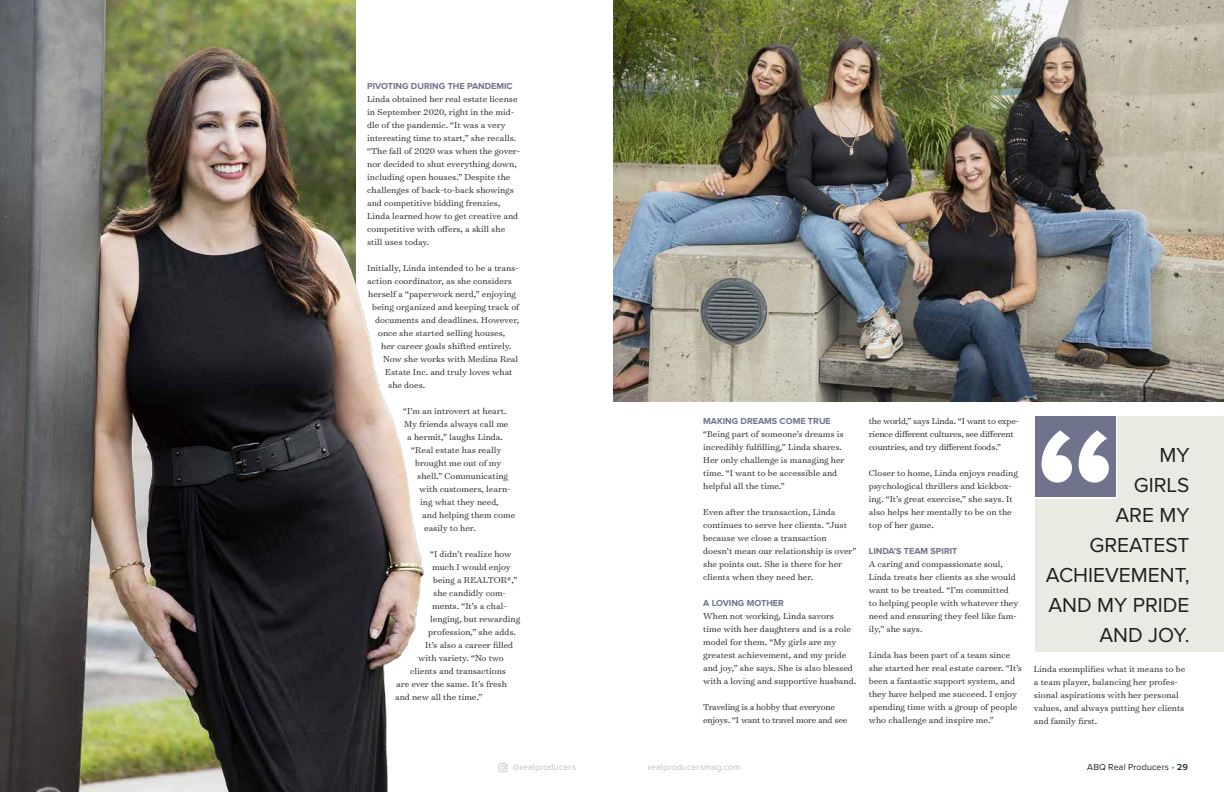
<style>
.page{position:relative;width:1224px;height:792px;background:#fff}
.page>*{position:absolute;margin:0;border:0;box-sizing:border-box;transform-origin:0 0}
.t1{font:21px/30px "Proxima Nova";color:#231f20;text-align:right}
.t2{font:300 9.8px/13px "Surveyor Text";color:#231f20}
.t3{font:300 9.8px/13px "Surveyor Text";letter-spacing:-.02em;color:#231f20}
.t4{font:700 9px "Proxima Nova";color:#6f738c}
.t5{font:9px "Proxima Nova";letter-spacing:.01em;color:#bcbec0}
.t6{font:9px "Proxima Nova";letter-spacing:.01em;color:#231f20}
.s1{color:#19a8e0}
.s2{font-weight:600}
</style>
<div class="page">
<svg style="left:498px;top:763px;width:9px;height:9px"></svg>
<div style="left:1117px;top:416px;width:107px;height:236px;background:#e9eae2"></div>
<div style="left:1035px;top:499px;width:163px;height:153px;background:#e9eae2"></div>
<div style="left:1035px;top:416px;width:81px;height:81px;background:#6f738c"></div>
<svg style="left:1042px;top:430px;width:67px;height:53px"></svg>
<img style="left:613px;top:0;width:611px;height:401px">
<img style="left:0;top:0;width:424px;height:792px">
<p class="t4" style="left:367px;top:82px;width:147px">PIVOTING DURING THE PANDEMIC</p>
<p class="t2" style="left:367px;top:92px;width:154px">Linda obtained her real estate license in September 2020, right in the mid&shy;dle of the pandemic. “It was a very interesting time to start,” she recalls. “The fall of 2020 was when the gover&shy;nor decided to shut everything down, including open houses.” Despite the challenges of back-to-back showings and competitive bidding frenzies, Linda learned how to get creative and competitive with offers, a skill she still uses today.</p>
<p class="t2" style="left:367px;top:261px;width:153px">Initially, Linda intended to be a trans-</p>
<p class="t2" style="left:367px;top:274px;width:146px">action coordinator, as she considers</p>
<p class="t2" style="left:368px;top:287px;width:149px">herself a “paperwork nerd,” enjoying</p>
<p class="t2" style="left:372px;top:300px;width:149px">being organized and keeping track of</p>
<p class="t2" style="left:375px;top:313px;width:146px">documents and deadlines. However,</p>
<p class="t2" style="left:378px;top:326px;width:129px">once she started selling houses,</p>
<p class="t2" style="left:381px;top:339px;width:132px">her career goals shifted entirely.</p>
<p class="t2" style="left:383px;top:352px;width:137px">Now she works with Medina Real</p>
<p class="t2" style="left:385px;top:365px;width:129px">Estate Inc. and truly loves what</p>
<p class="t2" style="left:388px;top:378px;width:39px">she does.</p>
<p class="t2" style="left:403px;top:404px;width:105px">“I’m an introvert at heart.</p>
<p class="t2" style="left:404px;top:417px;width:106px">My friends always call me</p>
<p class="t2" style="left:407px;top:430px;width:97px">a hermit,” laughs Linda.</p>
<p class="t2" style="left:411px;top:443px;width:92px">“Real estate has really</p>
<p class="t2" style="left:415px;top:456px;width:88px">brought me out of my</p>
<p class="t2" style="left:417px;top:469px;width:92px">shell.” Communicating</p>
<p class="t2" style="left:419px;top:482px;width:93px">with customers, learn-</p>
<p class="t2" style="left:420px;top:495px;width:80px">ing what they need,</p>
<p class="t2" style="left:422px;top:508px;width:95px">and helping them come</p>
<p class="t2" style="left:424px;top:521px;width:53px">easily to her.</p>
<p class="t2" style="left:430px;top:547px;width:83px">“I didn’t realize how</p>
<p class="t2" style="left:432px;top:560px;width:80px">much I would enjoy</p>
<p class="t2" style="left:433px;top:573px;width:86px">being a REALTOR®,”</p>
<p class="t2" style="left:433px;top:586px;width:74px">she candidly com-</p>
<p class="t2" style="left:432px;top:599px;width:76px">ments. “It’s a chal-</p>
<p class="t2" style="left:430px;top:612px;width:92px">lenging, but rewarding</p>
<p class="t2" style="left:428px;top:625px;width:89px">profession,” she adds.</p>
<p class="t2" style="left:425px;top:638px;width:90px">It’s also a career filled</p>
<p class="t2" style="left:418px;top:651px;width:87px">with variety. “No two</p>
<p class="t2" style="left:410px;top:664px;width:97px">clients and transactions</p>
<p class="t2" style="left:396px;top:677px;width:112px">are ever the same. It’s fresh</p>
<p class="t2" style="left:395px;top:690px;width:89px">and new all the time.”</p>
<p class="t4" style="left:703px;top:417px;width:129px">MAKING DREAMS COME TRUE</p>
<p class="t2" style="left:703px;top:427px;width:143px">“Being part of someone’s dreams is incredibly fulfilling,” Linda shares.<br>Her only challenge is managing her time. “I want to be accessible and helpful all the time.”</p>
<p class="t2" style="left:703px;top:505px;width:155px">Even after the transaction, Linda continues to serve her clients. “Just because we close a transaction doesn’t mean our relationship is over” she points out. She is there for her clients when they need her.</p>
<p class="t4" style="left:703px;top:599px;width:82px">A LOVING MOTHER</p>
<p class="t2" style="left:703px;top:609px;width:154px">When not working, Linda savors<br>time with her daughters and is a role model for them. “My girls are my greatest achievement, and my pride and joy,” she says. She is also blessed with a loving and supportive husband.</p>
<p class="t3" style="left:703px;top:700px;width:146px">Traveling is a hobby that everyone enjoys. “I want to travel more and see</p>
<p class="t3" style="left:869px;top:414px;width:152px">the world,” says Linda. “I want to expe&shy;rience different cultures, see different countries, and try different foods.”</p>
<p class="t2" style="left:869px;top:466px;width:151px">Closer to home, Linda enjoys reading psychological thrillers and kickbox&shy;ing. “It’s great exercise,” she says. It also helps her mentally to be on the top of her game.</p>
<p class="t4" style="left:869px;top:547px;width:90px">LINDA’S TEAM SPIRIT</p>
<p class="t2" style="left:869px;top:557px;width:151px">A caring and compassionate soul,<br>Linda treats her clients as she would want to be treated. “I’m committed to helping people with whatever they need and ensuring they feel like fam&shy;ily,” she says.</p>
<p class="t2" style="left:869px;top:648px;width:155px">Linda has been part of a team since she started her real estate career. “It’s been a fantastic support system, and they have helped me succeed. I enjoy spending time with a group of people who challenge and inspire me.”</p>
<h1 class="t1" style="left:1046px;top:441px;width:145px">MY<br>GIRLS<br>ARE MY<br>GREATEST<br>ACHIEVEMENT,<br>AND MY PRIDE<br>AND JOY.</h1>
<p class="t2" style="left:1034px;top:662px;width:153px">Linda exemplifies what it means to be a team player, balancing her profes&shy;sional aspirations with her personal values, and always putting her clients and family first.</p>
<p class="t5" style="left:513px;top:762px;width:65px">@realproducers</p>
<p class="t5" style="left:648px;top:762px;width:94px">realproducersmag.com</p>
<p class="t6" style="left:1087px;top:762px;width:102px">ABQ Real Producers <span class="s1">•</span> <span class="s2">29</span></p>
</div>
